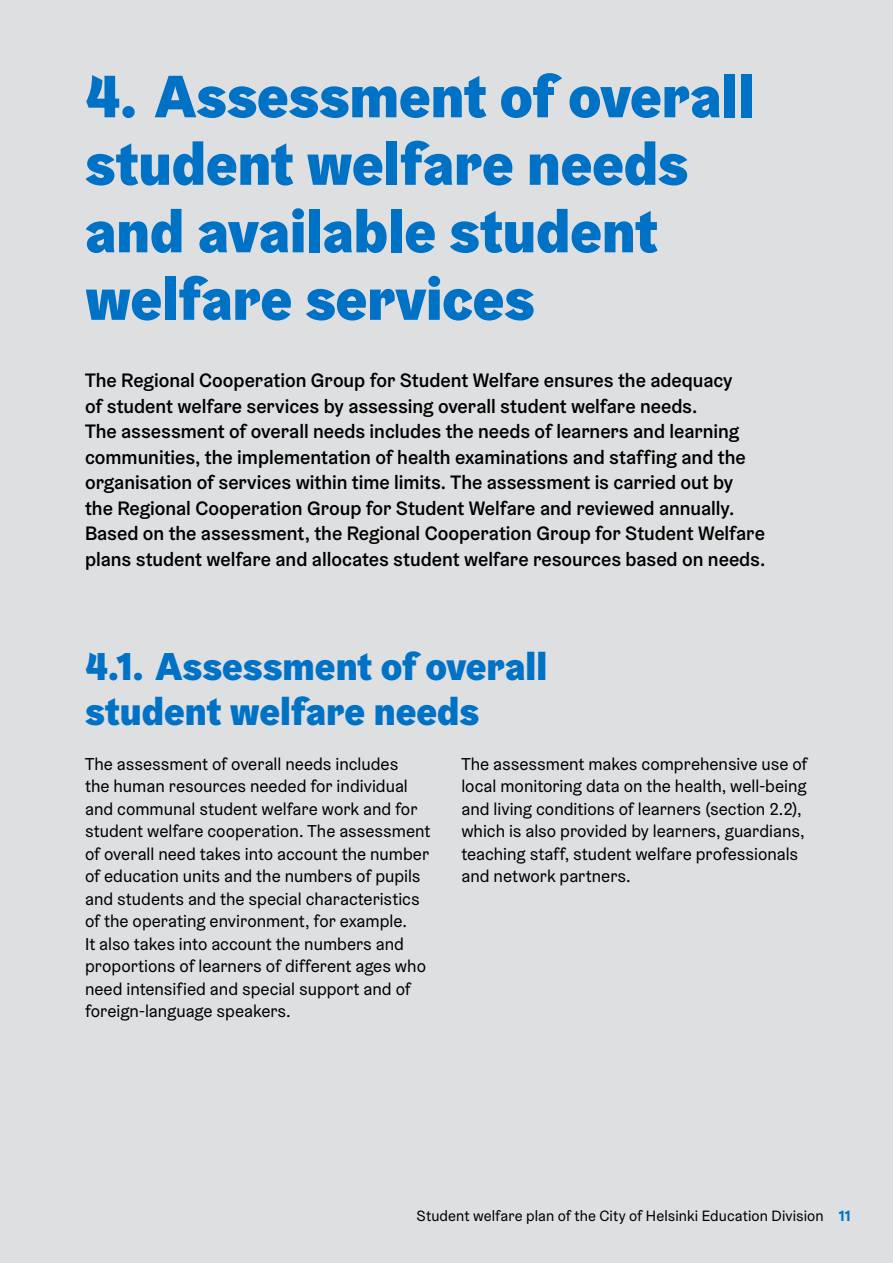
<style>
.page{position:relative;width:893px;height:1263px;background:#dedfe1}
.page>*{position:absolute;margin:0;border:0;box-sizing:border-box;transform-origin:0 0}
.H2_-_1__Numeroitu{font:900 60px/67.5px "Helsinki Grotesk";letter-spacing:-.005em;color:#0072c6}
.H3_-_1_1__Numeroitu{font:900 39px/45px "Helsinki Grotesk";color:#0072c6}
.Ing{font:500 19.5px/25.5px "Helsinki Grotesk";color:#000}
.t1{font:17.25px/22.5px "Helsinki Grotesk";color:#000}
.t2{font:15px "Helsinki Grotesk";letter-spacing:.005em;color:#000}
.s1{font-weight:700;color:#0072c6}
</style>
<div class="page">
<h2 class="H2_-_1__Numeroitu" style="left:85px;top:62px;width:671px">4. Assessment of overall student welfare needs and available student welfare services</h2>
<p class="Ing" style="left:85px;top:368px;width:682px">The Regional Cooperation Group for Student Welfare ensures the adequacy<br>of student welfare services by assessing overall student welfare needs.<br>The assessment of overall needs includes the needs of learners and learning communities, the implementation of health examinations and staffing and the organisation of services within time limits. The assessment is carried out by the Regional Cooperation Group for Student Welfare and reviewed annually.<br>Based on the assessment, the Regional Cooperation Group for Student Welfare plans student welfare and allocates student welfare resources based on needs.</p>
<h3 class="H3_-_1_1__Numeroitu" style="left:85px;top:643px;width:464px">4.1. Assessment of overall student welfare needs</h3>
<p class="t1" style="left:85px;top:752px;width:347px">The assessment of overall needs includes<br>the human resources needed for individual and communal student welfare work and for student welfare cooperation. The assessment of overall need takes into account the number of education units and the numbers of pupils and students and the special characteristics of the operating environment, for example.<br>It also takes into account the numbers and proportions of learners of different ages who need intensified and special support and of foreign-language speakers.</p>
<p class="t1" style="left:461px;top:752px;width:348px">The assessment makes comprehensive use of local monitoring data on the health, well-being and living conditions of learners (section 2.2), which is also provided by learners, guardians, teaching staff, student welfare professionals and network partners.</p>
<p class="t2" style="left:417px;top:1206px;width:435px">Student welfare plan of the City of Helsinki Education Division <span class="s1">11</span></p>
</div>
